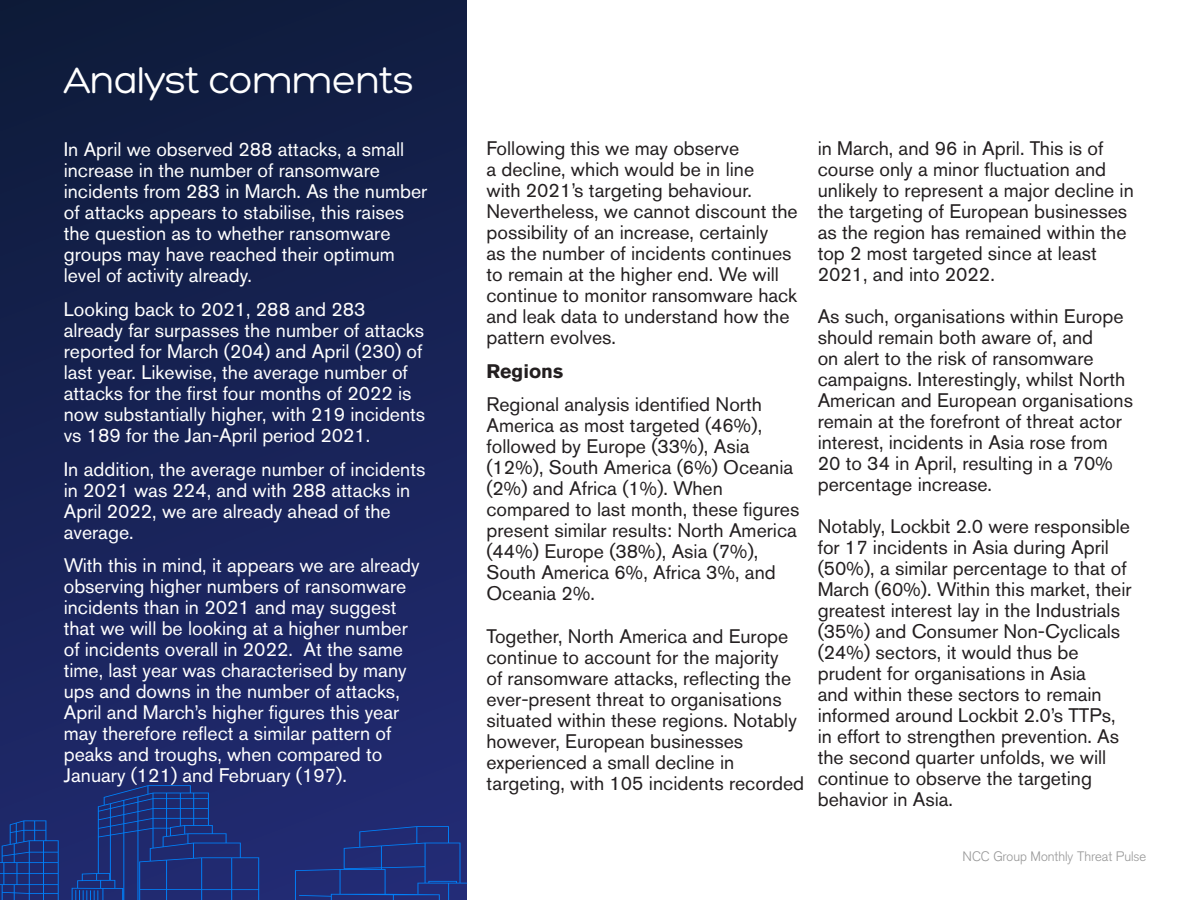
<style>
.page{position:relative;width:1200px;height:900px;background:#fff}
.page>*{position:absolute;margin:0;border:0;box-sizing:border-box;transform-origin:0 0}
.t1{font:39px "Hero";letter-spacing:-.025em;color:#fff}
.Intro_Paragraph{font:19.5px/21px "Akzidenz Grotesk BE";color:#231f20}
.Body_Bullets{font:19.5px/21px "Akzidenz Grotesk BE";color:#fff}
.Body_Bullets-2{font:19.5px/21px "Akzidenz Grotesk BE";color:#231f20}
.Body_Bullets-3{font:700 19.5px "Akzidenz Grotesk BE";color:#231f20}
.t2{font:300 13.5px "Akzidenz Grotesk";color:#999}
</style>
<div class="page">
<svg style="left:0;top:0;width:466px;height:763px;background:#162153"></svg>
<svg style="left:0;top:763px;width:468px;height:137px;background:#1f2e75"></svg>
<svg style="left:0;top:788px;width:67px;height:112px;background:#1b3077"></svg>
<p class="t1" style="left:64px;top:60px;width:352px">Analyst comments</p>
<p class="Body_Bullets" style="left:64px;top:139px;width:365px">In April we observed 288 attacks, a small increase in the number of ransomware incidents from 283 in March. As the number of attacks appears to stabilise, this raises the question as to whether ransomware groups may have reached their optimum level of activity already.</p>
<p class="Body_Bullets" style="left:64px;top:298px;width:363px">Looking back to 2021, 288 and 283 already far surpasses the number of attacks reported for March (204) and April (230) of last year. Likewise, the average number of attacks for the first four months of 2022 is now substantially higher, with 219 incidents vs 189 for the Jan-April period 2021.</p>
<p class="Body_Bullets" style="left:64px;top:458px;width:363px">In addition, the average number of incidents in 2021 was 224, and with 288 attacks in<br>April 2022, we are already ahead of the average.</p>
<p class="Body_Bullets" style="left:64px;top:555px;width:357px">With this in mind, it appears we are already observing higher numbers of ransomware incidents than in 2021 and may suggest that we will be looking at a higher number of incidents overall in 2022. At the same time, last year was characterised by many ups and downs in the number of attacks, April and March’s higher figures this year may therefore reflect a similar pattern of peaks and troughs, when compared to January (121) and February (197).</p>
<p class="Body_Bullets-2" style="left:486px;top:138px;width:313px">Following this we may observe<br>a decline, which would be in line<br>with 2021’s targeting behaviour.<br>Nevertheless, we cannot discount the possibility of an increase, certainly<br>as the number of incidents continues to remain at the higher end. We will continue to monitor ransomware hack and leak data to understand how the pattern evolves.</p>
<p class="Body_Bullets-3" style="left:486px;top:360px;width:78px">Regions</p>
<p class="Intro_Paragraph" style="left:486px;top:394px;width:314px">Regional analysis identified North<br>America as most targeted (46%), followed by Europe (33%), Asia (12%), South America (6%) Oceania (2%) and Africa (1%). When compared to last month, these figures present similar results: North America (44%) Europe (38%), Asia (7%),<br>South America 6%, Africa 3%, and<br>Oceania 2%.</p>
<p class="Intro_Paragraph" style="left:486px;top:625px;width:319px">Together, North America and Europe continue to account for the majority<br>of ransomware attacks, reflecting the ever-present threat to organisations situated within these regions. Notably however, European businesses experienced a small decline in targeting, with 105 incidents recorded</p>
<p class="Intro_Paragraph" style="left:818px;top:138px;width:318px">in March, and 96 in April. This is of course only a minor fluctuation and unlikely to represent a major decline in the targeting of European businesses as the region has remained within the top 2 most targeted since at least 2021, and into 2022.</p>
<p class="Intro_Paragraph" style="left:818px;top:306px;width:317px">As such, organisations within Europe should remain both aware of, and<br>on alert to the risk of ransomware campaigns. Interestingly, whilst North American and European organisations remain at the forefront of threat actor interest, incidents in Asia rose from 20 to 34 in April, resulting in a 70% percentage increase.</p>
<p class="Intro_Paragraph" style="left:818px;top:516px;width:315px">Notably, Lockbit 2.0 were responsible for 17 incidents in Asia during April (50%), a similar percentage to that of March (60%). Within this market, their greatest interest lay in the Industrials (35%) and Consumer Non-Cyclicals (24%) sectors, it would thus be prudent for organisations in Asia<br>and within these sectors to remain informed around Lockbit 2.0’s TTPs, in effort to strengthen prevention. As the second quarter unfolds, we will continue to observe the targeting behavior in Asia.</p>
<p class="t2" style="left:963px;top:849px;width:185px">NCC Group Monthly Threat Pulse</p>
</div>
